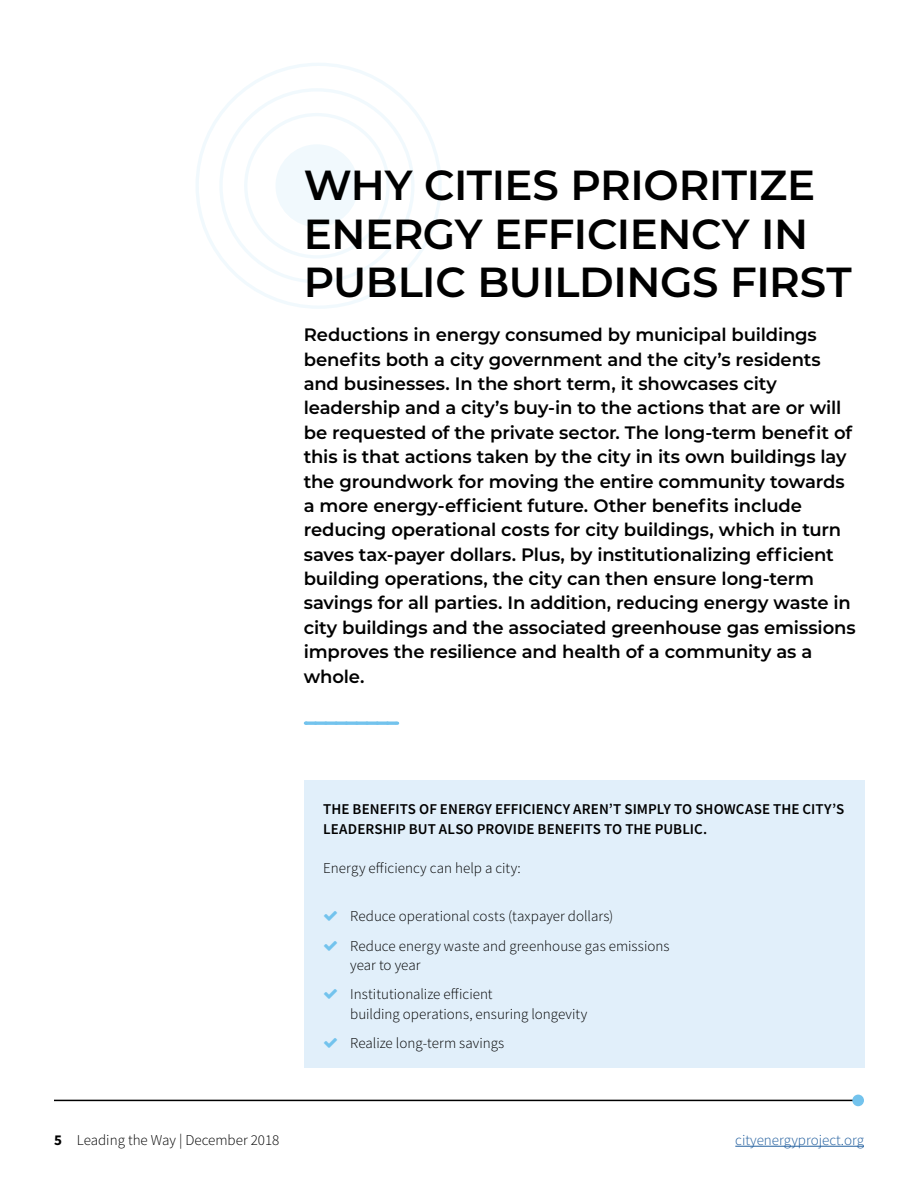
<style>
.page{position:relative;width:918px;height:1188px;background:#fff}
.page>*{position:absolute;margin:0;border:0;box-sizing:border-box;transform-origin:0 0}
.report-head-a{font:600 42px/48.8px "Montserrat";letter-spacing:-.01em;color:#000}
.report-body-intro-bl{font:600 18px/24.3px "Montserrat";letter-spacing:-.01em;color:#000}
.report-body{font:300 15px/19.5px "Source Sans Pro";color:#000}
.report-box-a-sub-a{font:600 15px/19.5px "Source Sans Pro";letter-spacing:.005em;color:#000}
.t1{font:300 15px "Source Sans Pro";color:#215e9e}
.s1{font-weight:700}
</style>
<div class="page">
<div style="left:277px;top:146px;width:80px;height:80px;background:#f1f9fd;border-radius:50%"></div>
<div style="left:275px;top:144px;width:83px;height:83px;border:3px solid #73c3ed;border-radius:50%"></div>
<div style="left:244px;top:113px;width:146px;height:146px;border:3px solid #73c3ed;border-radius:50%"></div>
<hr style="left:54px;top:1100px;width:805px;height:1px;background:#000">
<div style="left:852px;top:1095px;width:12px;height:11px;background:#73c3ed;border-radius:50%"></div>
<hr style="left:735px;top:1146px;width:129px;height:1px;background:#215e9e">
<hr style="left:305px;top:722px;width:92px;height:3px;background:#73c3ed">
<svg style="left:317px;top:722px;width:81px;height:3px"></svg>
<div style="left:304px;top:780px;width:560px;height:288px;background:#e1effa"></div>
<p class="report-head-a" style="left:304px;top:159px;width:550px">WHY CITIES PRIORITIZE<br>ENERGY EFFICIENCY IN<br>PUBLIC BUILDINGS FIRST</p>
<p class="report-body-intro-bl" style="left:304px;top:322px;width:553px">Reductions in energy consumed by municipal buildings benefits both a city government and the city’s residents and businesses. In the short term, it showcases city leadership and a city’s buy-in to the actions that are or will be requested of the private sector. The long-term benefit of this is that actions taken by the city in its own buildings lay the groundwork for moving the entire community towards a more energy-efficient future. Other benefits include reducing operational costs for city buildings, which in turn saves tax-payer dollars. Plus, by institutionalizing efficient building operations, the city can then ensure long-term savings for all parties. In addition, reducing energy waste in city buildings and the associated greenhouse gas emissions improves the resilience and health of a community as a whole.</p>
<p class="report-box-a-sub-a" style="left:323px;top:799px;width:523px">THE BENEFITS OF ENERGY EFFICIENCY AREN’T SIMPLY TO SHOWCASE THE CITY’S<br>LEADERSHIP BUT ALSO PROVIDE BENEFITS TO THE PUBLIC.</p>
<p class="report-body" style="left:323px;top:858px;width:199px">Energy efficiency can help a city:</p>
<p class="report-body" style="left:350px;top:907px;width:265px">Reduce operational costs (taxpayer dollars)</p>
<p class="report-body" style="left:350px;top:936px;width:321px">Reduce energy waste and greenhouse gas emissions year to year</p>
<p class="report-body" style="left:350px;top:985px;width:239px">Institutionalize efficient<br>building operations, ensuring longevity</p>
<p class="report-body" style="left:350px;top:1033px;width:156px">Realize long-term savings</p>
<p class="report-body" style="left:54px;top:1130px;width:227px"><span class="s1">5</span> Leading the Way | December 2018</p>
<p class="t1" style="left:735px;top:1131px;width:130px">cityenergyproject.org</p>
</div>
